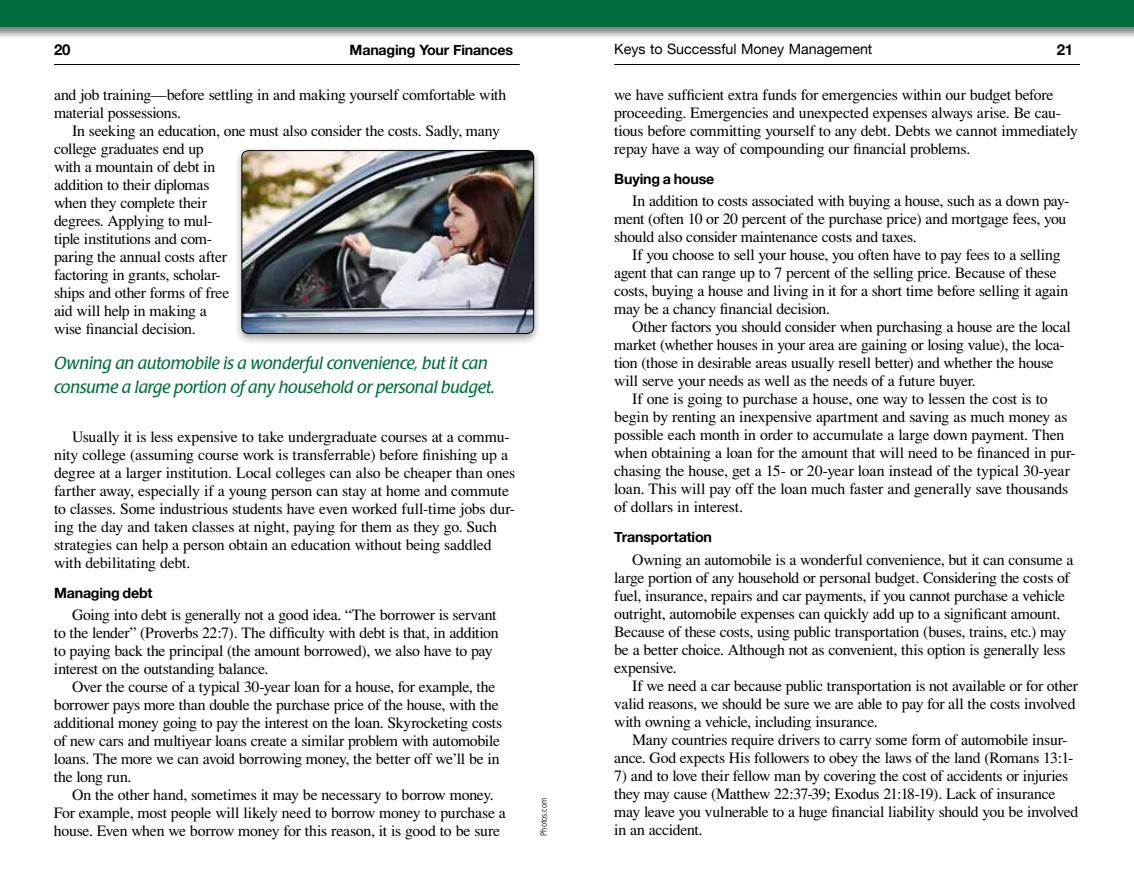
<style>
.page{position:relative;width:1134px;height:891px;background:#fff}
.page>*{position:absolute;margin:0;border:0;box-sizing:border-box;transform-origin:0 0}
.t1{font:italic 17.25px/24px "Poppl Laudatio";letter-spacing:-.01em;color:#006f3d}
.t2{font:15.75px/18px "Times";letter-spacing:-.02em;color:#000}
.t3{font:700 15px "Helvetica Neue";color:#000}
.t4{font:700 14.25px "Helvetica Neue";letter-spacing:-.015em;color:#000}
.t5{font:14.25px "Helvetica Neue";color:#000}
.t6{font:300 condensed 9px "Frutiger";color:#000}
</style>
<div class="page">
<hr style="left:54px;top:64px;width:466px;height:1px;background:#000">
<hr style="left:614px;top:64px;width:466px;height:1px;background:#000">
<div style="left:0;top:0;width:1134px;height:39px;background:#000;opacity:.3"></div>
<div style="left:0;top:0;width:1134px;height:27px;background:#006f3d"></div>
<div style="left:233px;top:145px;width:309px;height:200px;background:#000;opacity:.4"></div>
<img style="left:242px;top:151px;width:292px;height:182px">
<div style="left:242px;top:150px;width:292px;height:184px;border:1px solid #000;border-radius:7px"></div>
<p class="t5" style="left:614px;top:40px;width:260px">Keys to Successful Money Management</p>
<p class="t3" style="left:54px;top:40px;width:18px">20</p>
<p class="t4" style="left:350px;top:41px;width:165px">Managing Your Finances</p>
<p class="t3" style="left:1057px;top:40px;width:18px">21</p>
<p class="t2" style="left:54px;top:86px;width:454px">and job training—before settling in and making yourself comfortable with material possessions.</p>
<p class="t2" style="left:54px;top:122px;width:448px;text-indent:18px">In seeking an education, one must also consider the costs. Sadly, many college graduates end up<br>with a mountain of debt in<br>addition to their diplomas<br>when they complete their<br>degrees. Applying to mul-<br>tiple institutions and com-<br>paring the annual costs after<br>factoring in grants, scholar-<br>ships and other forms of free<br>aid will help in making a<br>wise financial decision.</p>
<p class="t2" style="left:614px;top:86px;width:465px">we have sufficient extra funds for emergencies within our budget before proceeding. Emergencies and unexpected expenses always arise. Be cau&shy;tious before committing yourself to any debt. Debts we cannot immediately repay have a way of compounding our financial problems.</p>
<p class="t4" style="left:614px;top:170px;width:102px">Buying a house</p>
<p class="t2" style="left:614px;top:192px;width:457px;text-indent:18px">In addition to costs associated with buying a house, such as a down pay&shy;ment (often 10 or 20 percent of the purchase price) and mortgage fees, you should also consider maintenance costs and taxes.</p>
<p class="t2" style="left:614px;top:246px;width:456px;text-indent:18px">If you choose to sell your house, you often have to pay fees to a selling agent that can range up to 7 percent of the selling price. Because of these costs, buying a house and living in it for a short time before selling it again may be a chancy financial decision.</p>
<p class="t2" style="left:614px;top:318px;width:458px;text-indent:18px">Other factors you should consider when purchasing a house are the local market (whether houses in your area are gaining or losing value), the loca&shy;tion (those in desirable areas usually resell better) and whether the house will serve your needs as well as the needs of a future buyer.</p>
<p class="t2" style="left:614px;top:390px;width:463px;text-indent:18px">If one is going to purchase a house, one way to lessen the cost is to begin by renting an inexpensive apartment and saving as much money as possible each month in order to accumulate a large down payment. Then when obtaining a loan for the amount that will need to be financed in pur&shy;chasing the house, get a 15- or 20-year loan instead of the typical 30-year loan. This will pay off the loan much faster and generally save thousands of dollars in interest.</p>
<p class="t4" style="left:614px;top:528px;width:99px">Transportation</p>
<p class="t2" style="left:614px;top:550px;width:461px;text-indent:18px">Owning an automobile is a wonderful convenience, but it can consume a large portion of any household or personal budget. Considering the costs of fuel, insurance, repairs and car payments, if you cannot purchase a vehicle outright, automobile expenses can quickly add up to a significant amount.<br>Because of these costs, using public transportation (buses, trains, etc.) may be a better choice. Although not as convenient, this option is generally less expensive.</p>
<p class="t2" style="left:614px;top:676px;width:465px;text-indent:18px">If we need a car because public transportation is not available or for other valid reasons, we should be sure we are able to pay for all the costs involved with owning a vehicle, including insurance.</p>
<p class="t2" style="left:614px;top:730px;width:461px;text-indent:18px">Many countries require drivers to carry some form of automobile insur&shy;ance. God expects His followers to obey the laws of the land (Romans 13:1-</p>
<p class="t2" style="left:614px;top:766px;width:466px">7) and to love their fellow man by covering the cost of accidents or injuries they may cause (Matthew 22:37-39; Exodus 21:18-19). Lack of insurance may leave you vulnerable to a huge financial liability should you be involved in an accident.</p>
<p class="t1" style="left:54px;top:351px;width:443px">Owning an automobile is a wonderful convenience, but it can consume a large portion of any household or personal budget.</p>
<p class="t2" style="left:54px;top:428px;width:463px;text-indent:18px">Usually it is less expensive to take undergraduate courses at a commu&shy;nity college (assuming course work is transferrable) before finishing up a degree at a larger institution. Local colleges can also be cheaper than ones farther away, especially if a young person can stay at home and commute to classes. Some industrious students have even worked full-time jobs dur&shy;ing the day and taken classes at night, paying for them as they go. Such strategies can help a person obtain an education without being saddled with debilitating debt.</p>
<p class="t4" style="left:54px;top:584px;width:100px">Managing debt</p>
<p class="t2" style="left:54px;top:606px;width:446px;text-indent:18px">Going into debt is generally not a good idea. “The borrower is servant to the lender” (Proverbs 22:7). The difficulty with debt is that, in addition to paying back the principal (the amount borrowed), we also have to pay interest on the outstanding balance.</p>
<p class="t2" style="left:54px;top:678px;width:450px;text-indent:18px">Over the course of a typical 30-year loan for a house, for example, the borrower pays more than double the purchase price of the house, with the additional money going to pay the interest on the loan. Skyrocketing costs of new cars and multiyear loans create a similar problem with automobile loans. The more we can avoid borrowing money, the better off we’ll be in the long run.</p>
<p class="t2" style="left:54px;top:786px;width:453px;text-align:center">On the other hand, sometimes it may be necessary to borrow money.<br>For example, most people will likely need to borrow money to purchase a house. Even when we borrow money for this reason, it is good to be sure</p>
<p class="t6" style="left:539px;top:836px;width:39px;rotate:-90deg">Photos.com</p>
</div>
